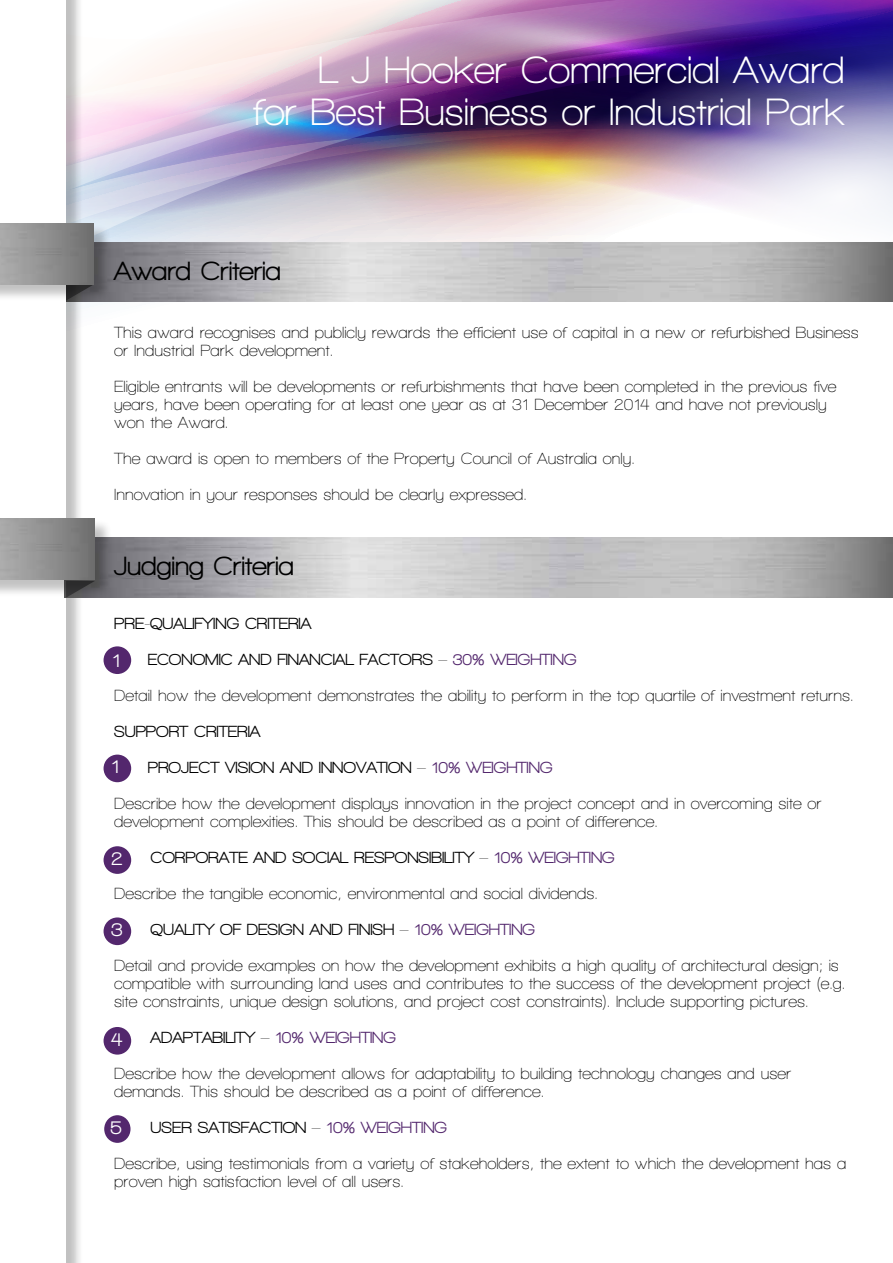
<style>
.page{position:relative;width:893px;height:1263px;background:#fff}
.page>*{position:absolute;margin:0;border:0;box-sizing:border-box;transform-origin:0 0}
.t1{font:700 39px/42px "Walkway";color:#fff;text-align:right}
.t2{font:800 27px "Walkway";color:#000}
.t3{font:800 19.5px "Walkway";color:#fff}
.t4{font:600 16.5px/36px "Walkway";color:#000}
.t5{font:800 16.5px "Walkway";color:#000}
.s1{font-weight:800}
.s2{font-weight:800;color:#53276d}
</style>
<div class="page">
<svg style="left:84px;top:0;width:245px;height:242px"></svg>
<svg style="left:805px;top:167px;width:88px;height:51px;fill:#f4f5f9"></svg>
<svg style="left:329px;top:0;width:67px;height:31px;fill:#fdeeea"></svg>
<svg style="left:299px;top:167px;width:506px;height:75px"></svg>
<svg style="left:396px;top:0;width:497px;height:31px;background:#935eb3"></svg>
<img style="left:84px;top:31px;width:809px;height:136px">
<img style="left:111px;top:242px;width:782px;height:60px">
<div style="left:0;top:0;width:84px;height:1263px;background:#000;opacity:.25"></div>
<div style="left:0;top:0;width:65px;height:1263px;background:#fff"></div>
<svg style="left:66px;top:597px;width:29px;height:1px"></svg>
<div style="left:0;top:520px;width:112px;height:77px;background:#000;opacity:.24"></div>
<img style="left:0;top:519px;width:95px;height:61px">
<div style="left:0;top:224px;width:111px;height:78px;background:#000;opacity:.24"></div>
<img style="left:0;top:223px;width:94px;height:61px">
<div style="left:104px;top:646px;width:27px;height:28px;background:#53276d;border-radius:50%"></div>
<div style="left:104px;top:755px;width:27px;height:27px;background:#53276d;border-radius:50%"></div>
<div style="left:104px;top:846px;width:27px;height:28px;background:#53276d;border-radius:50%"></div>
<div style="left:104px;top:917px;width:27px;height:28px;background:#53276d;border-radius:50%"></div>
<div style="left:104px;top:1027px;width:27px;height:27px;background:#53276d;border-radius:50%"></div>
<div style="left:104px;top:1115px;width:27px;height:28px;background:#53276d;border-radius:50%"></div>
<h1 class="t1" style="left:253px;top:48px;width:593px">L J Hooker Commercial Award<br>for Best Business or Industrial Park</h1>
<h2 class="t2" style="left:114px;top:257px;width:169px">Award Criteria</h2>
<p class="t4" style="left:114px;top:323px;width:746px;line-height:18px">This award recognises and publicly rewards the efficient use of capital in a new or refurbished Business or Industrial Park development.</p>
<p class="t4" style="left:114px;top:377px;width:724px;line-height:18px">Eligible entrants will be developments or refurbishments that have been completed in the previous five years, have been operating for at least one year as at 31 December 2014 and have not previously won the Award.</p>
<p class="t4" style="left:114px;top:440px;width:522px">The award is open to members of the Property Council of Australia only.<br>Innovation in your responses should be clearly expressed.</p>
<h2 class="t2" style="left:114px;top:551px;width:181px">Judging Criteria</h2>
<p class="t5" style="left:114px;top:615px;width:199px">PRE-QUALIFYING CRITERIA</p>
<p class="t4" style="left:114px;top:641px;width:741px"><span class="s1">1. ECONOMIC AND FINANCIAL FACTORS –</span> <span class="s2">30% WEIGHTING<br></span>Detail how the development demonstrates the ability to perform in the top quartile of investment returns.</p>
<p class="t5" style="left:114px;top:723px;width:148px">SUPPORT CRITERIA</p>
<p class="t4" style="left:114px;top:749px;width:709px"><span class="s1">1. PROJECT VISION AND INNOVATION –</span> <span class="s2">10% WEIGHTING<br></span>Describe how the development displays innovation in the project concept and in overcoming site or</p>
<p class="t4" style="left:114px;top:803px;width:545px">development complexities. This should be described as a point of difference.</p>
<p class="t4" style="left:114px;top:839px;width:502px"><span class="s1">2. CORPORATE AND SOCIAL RESPONSIBILITY –</span> <span class="s2">10% WEIGHTING<br></span>Describe the tangible economic, environmental and social dividends.</p>
<p class="t4" style="left:114px;top:911px;width:726px"><span class="s1">3. QUALITY OF DESIGN AND FINISH –</span> <span class="s2">10% WEIGHTING<br></span>Detail and provide examples on how the development exhibits a high quality of architectural design; is</p>
<p class="t4" style="left:114px;top:974px;width:732px;line-height:18px">compatible with surrounding land uses and contributes to the success of the development project (e.g. site constraints, unique design solutions, and project cost constraints). Include supporting pictures.</p>
<p class="t4" style="left:114px;top:1019px;width:679px"><span class="s1">4. ADAPTABILITY –</span> <span class="s2">10% WEIGHTING<br></span>Describe how the development allows for adaptability to building technology changes and user</p>
<p class="t4" style="left:114px;top:1073px;width:431px">demands. This should be described as a point of difference.</p>
<p class="t4" style="left:114px;top:1109px;width:734px"><span class="s1">5. USER SATISFACTION –</span> <span class="s2">10% WEIGHTING<br></span>Describe, using testimonials from a variety of stakeholders, the extent to which the development has a</p>
<p class="t4" style="left:114px;top:1163px;width:291px">proven high satisfaction level of all users.</p>
<p class="t3" style="left:112px;top:650px;width:10px">1</p>
<p class="t3" style="left:111px;top:756px;width:10px">1</p>
<p class="t3" style="left:111px;top:848px;width:13px">2</p>
<p class="t3" style="left:111px;top:919px;width:13px">3</p>
<p class="t3" style="left:111px;top:1028px;width:13px">4</p>
<p class="t3" style="left:111px;top:1117px;width:13px">5</p>
</div>
